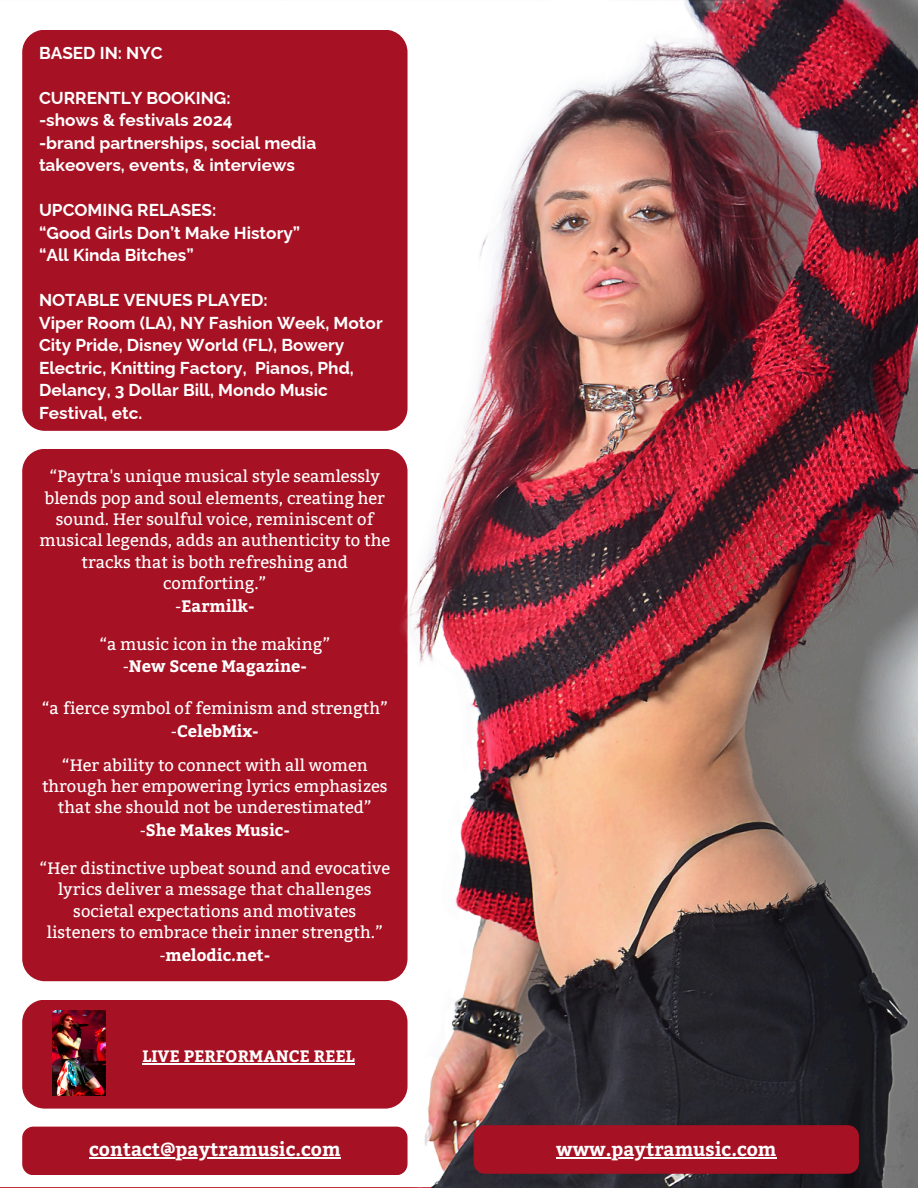
<style>
.page{position:relative;width:918px;height:1188px;background:#fff}
.page>*{position:absolute;margin:0;border:0;box-sizing:border-box;transform-origin:0 0}
.t1{font:700 18.9px "Bitter";color:#fff}
.t2{font:700 17.25px/22.5px "Raleway";color:#fff}
.t3{font:16.5px/21.3px "Bitter";color:#fff;text-align:center}
.t4{font:700 16.5px "Bitter";color:#fff}
.s1{font-weight:400}
</style>
<div class="page">
<img style="left:0;top:0;width:918px;height:1188px">
<div style="left:474px;top:1125px;width:385px;height:49px;background:#a61123"></div>
<hr style="left:142px;top:1063px;width:213px;height:1px;background:#fff">
<hr style="left:89px;top:1157px;width:252px;height:1px;background:#fff">
<hr style="left:556px;top:1157px;width:220px;height:1px;background:#fff">
<p class="t2" style="left:39px;top:41px;width:125px">BASED IN: NYC</p>
<p class="t2" style="left:39px;top:86px;width:279px">CURRENTLY BOOKING:<br>-shows &amp; festivals 2024<br>-brand partnerships, social media takeovers, events, &amp; interviews</p>
<p class="t2" style="left:39px;top:199px;width:263px">UPCOMING RELASES:<br>“Good Girls Don’t Make History” “All Kinda Bitches”</p>
<p class="t2" style="left:39px;top:289px;width:345px">NOTABLE VENUES PLAYED:<br>Viper Room (LA), NY Fashion Week, Motor<br>City Pride, Disney World (FL), Bowery<br>Electric, Knitting Factory, Pianos, Phd,<br>Delancy, 3 Dollar Bill, Mondo Music<br>Festival, etc.</p>
<h2 class="t3" style="left:40px;top:466px;width:352px">“Paytra's unique musical style seamlessly blends pop and soul elements, creating her sound. Her soulful voice, reminiscent of musical legends, adds an authenticity to the tracks that is both refreshing and comforting.”</h2>
<h2 class="t4" style="left:175px;top:594px;width:81px"><span class="s1">-</span>Earmilk-</h2>
<h2 class="t3" style="left:99px;top:633px;width:233px">“a music icon in the making”</h2>
<p class="t4" style="left:123px;top:654px;width:186px"><span class="s1">-</span>New Scene Magazine-</p>
<p class="t3" style="left:42px;top:698px;width:348px">“a fierce symbol of feminism and strength”</p>
<p class="t4" style="left:171px;top:719px;width:89px"><span class="s1">-</span>CelebMix-</p>
<p class="t3" style="left:42px;top:754px;width:347px">“Her ability to connect with all women through her empowering lyrics emphasizes that she should not be underestimated”</p>
<p class="t4" style="left:140px;top:818px;width:152px"><span class="s1">-</span>She Makes Music-</p>
<p class="t3" style="left:40px;top:858px;width:352px">“Her distinctive upbeat sound and evocative lyrics deliver a message that challenges societal expectations and motivates listeners to embrace their inner strength.”</p>
<p class="t4" style="left:159px;top:943px;width:112px"><span class="s1">-</span>melodic.net-</p>
<h3 class="t4" style="left:142px;top:1044px;width:214px">LIVE PERFORMANCE REEL</h3>
<h2 class="t1" style="left:89px;top:1136px;width:253px">contact@paytramusic.com</h2>
<h2 class="t1" style="left:556px;top:1136px;width:222px">www.paytramusic.com</h2>
</div>
